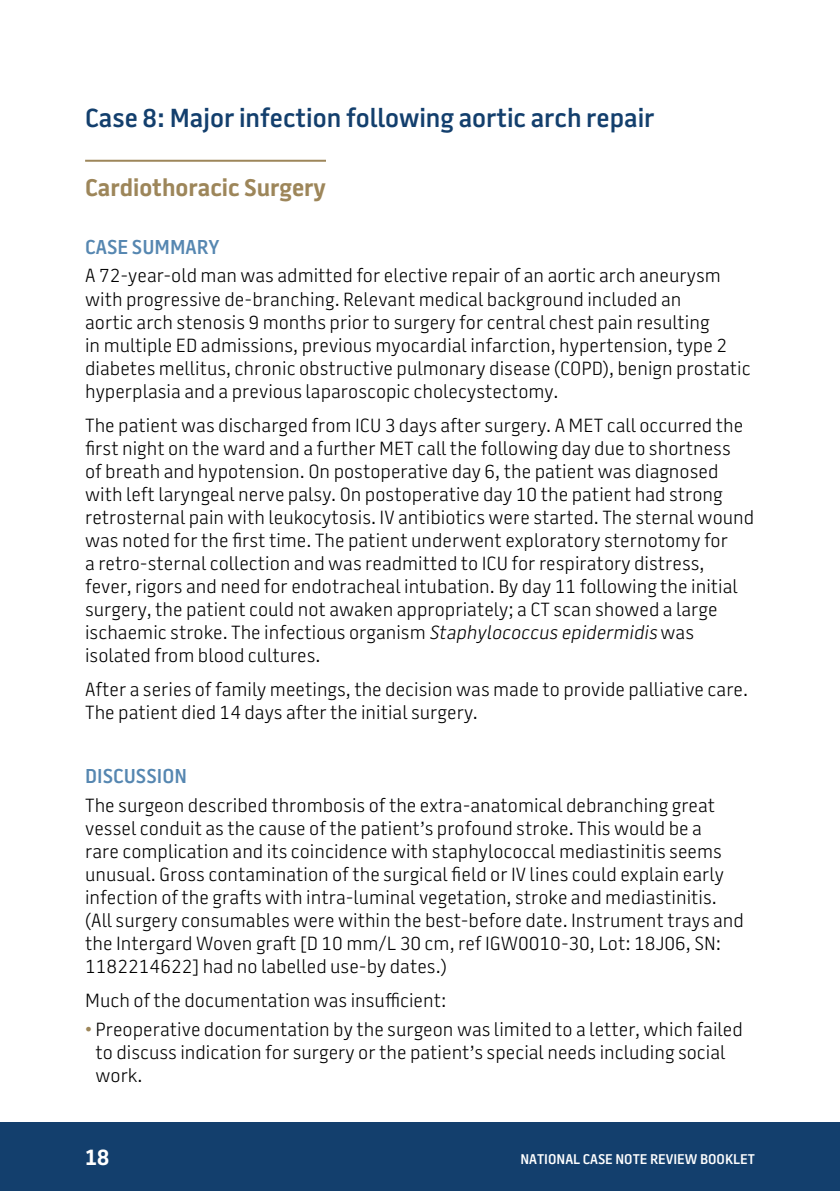
<style>
.page{position:relative;width:840px;height:1191px;background:#fff}
.page>*{position:absolute;margin:0;border:0;box-sizing:border-box;transform-origin:0 0}
.t1{font:600 26px "Battersea SANS";color:#133f6d}
.t2{font:700 24px "Battersea SANS";color:#9d865a}
.t3{font:700 22px "Battersea SANS";color:#fff}
.t4{font:600 20px "Battersea SANS";color:#5687b1}
.t5{font:300 19px/23px "Battersea SANS";color:#000}
.t6{font:600 14px "Battersea SANS";color:#fff}
.s1{font-style:italic}
.s2{color:#9d865a}
</style>
<div class="page">
<div style="left:0;top:1123px;width:839px;height:68px;background:#133f6d"></div>
<hr style="left:839px;top:1123px;width:1px;height:68px;background:#133f6d">
<hr style="left:85px;top:160px;width:241px;height:2px;background:#9d865a">
<h1 class="t1" style="left:85px;top:100px;width:570px">Case 8: Major infection following aortic arch repair</h1>
<p class="t2" style="left:85px;top:171px;width:242px">Cardiothoracic Surgery</p>
<p class="t4" style="left:85px;top:233px;width:136px">CASE SUMMARY</p>
<p class="t5" style="left:85px;top:265px;width:666px">A 72-year-old man was admitted for elective repair of an aortic arch aneurysm with progressive de-branching. Relevant medical background included an<br>aortic arch stenosis 9 months prior to surgery for central chest pain resulting<br>in multiple ED admissions, previous myocardial infarction, hypertension, type 2 diabetes mellitus, chronic obstructive pulmonary disease (COPD), benign prostatic hyperplasia and a previous laparoscopic cholecystectomy.</p>
<p class="t5" style="left:85px;top:414px;width:670px">The patient was discharged from ICU 3 days after surgery. A MET call occurred the first night on the ward and a further MET call the following day due to shortness<br>of breath and hypotension. On postoperative day 6, the patient was diagnosed with left laryngeal nerve palsy. On postoperative day 10 the patient had strong retrosternal pain with leukocytosis. IV antibiotics were started. The sternal wound was noted for the first time. The patient underwent exploratory sternotomy for<br>a retro-sternal collection and was readmitted to ICU for respiratory distress, fever, rigors and need for endotracheal intubation. By day 11 following the initial surgery, the patient could not awaken appropriately; a CT scan showed a large ischaemic stroke. The infectious organism <span class="s1">Staphylococcus epidermidis</span> was isolated from blood cultures.</p>
<p class="t5" style="left:85px;top:678px;width:664px">After a series of family meetings, the decision was made to provide palliative care.<br>The patient died 14 days after the initial surgery.</p>
<p class="t4" style="left:85px;top:762px;width:103px">DISCUSSION</p>
<p class="t5" style="left:85px;top:794px;width:660px">The surgeon described thrombosis of the extra-anatomical debranching great vessel conduit as the cause of the patient’s profound stroke. This would be a<br>rare complication and its coincidence with staphylococcal mediastinitis seems unusual. Gross contamination of the surgical field or IV lines could explain early infection of the grafts with intra-luminal vegetation, stroke and mediastinitis. (All surgery consumables were within the best-before date. Instrument trays and the Intergard Woven graft [D 10 mm/L 30 cm, ref IGW0010-30, Lot: 18J06, SN:<br>1182214622] had no labelled use-by dates.)</p>
<p class="t5" style="left:85px;top:989px;width:362px">Much of the documentation was insufficient:</p>
<p class="t5" style="left:95px;top:1018px;width:648px;text-indent:-10px"><span class="s2">•</span> Preoperative documentation by the surgeon was limited to a letter, which failed to discuss indication for surgery or the patient’s special needs including social work.</p>
<p class="t3" style="left:85px;top:1142px;width:26px">18</p>
<p class="t6" style="left:520px;top:1149px;width:236px">NATIONAL CASE NOTE REVIEW BOOKLET</p>
</div>
